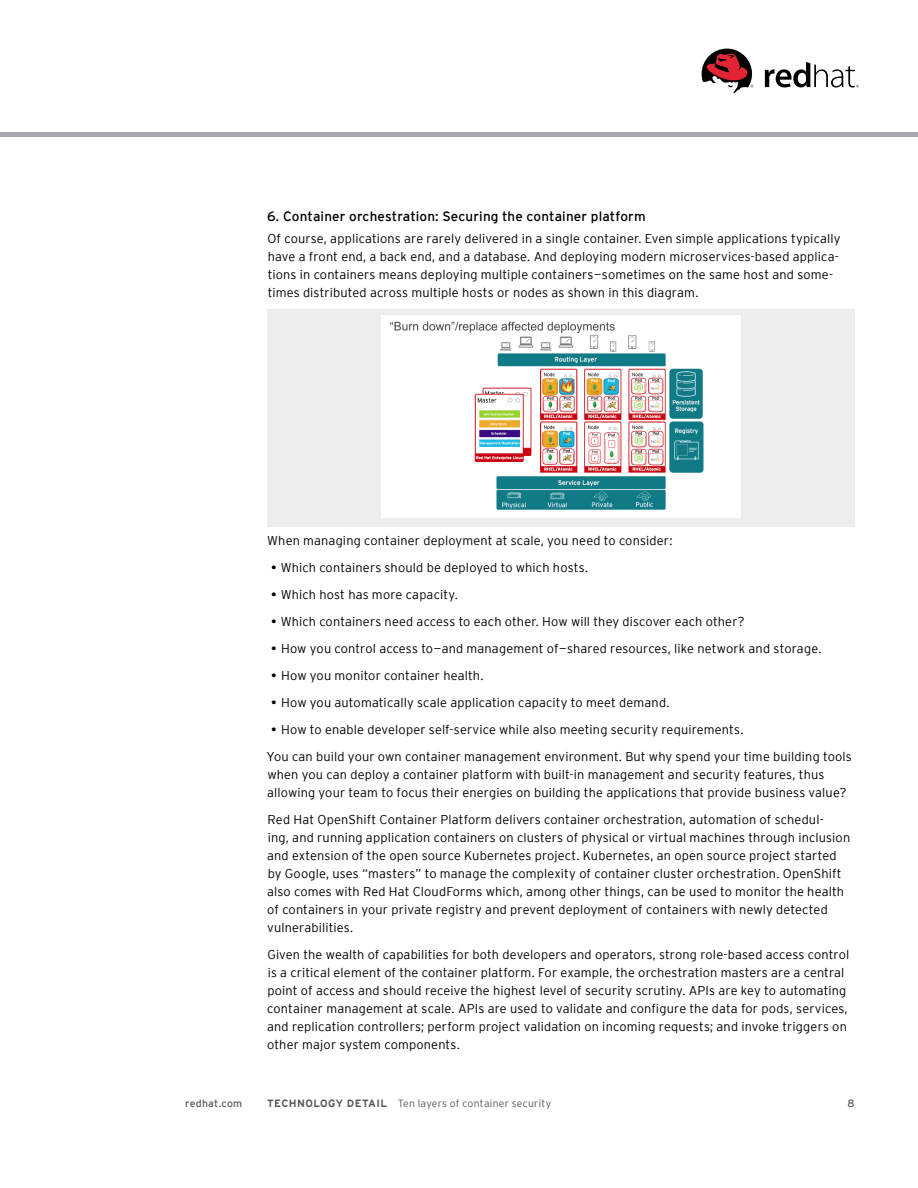
<style>
.page{position:relative;width:918px;height:1188px;background:#fff}
.page>*{position:absolute;margin:0;border:0;box-sizing:border-box;transform-origin:0 0}
.t1{font:13.5px "Interstate";letter-spacing:.01em;color:#000}
.t2{font:300 12.75px/18px "Interstate";letter-spacing:.01em;color:#000}
.t3{font:300 10.5px "Interstate";letter-spacing:.02em;color:#58595b}
.t4{font:10.5px "Interstate";letter-spacing:.02em;color:#58595b}
.s1{font-weight:400}
.s2{font-weight:700}
</style>
<div class="page">
<div style="left:267px;top:309px;width:588px;height:217px;background:#ededee"></div>
<img style="left:382px;top:315px;width:358px;height:202px">
<svg style="left:765px;top:62px;width:94px;height:25px"></svg>
<svg style="left:702px;top:49px;width:51px;height:45px"></svg>
<hr style="left:0;top:133px;width:918px;height:4px;background:#a7a9ac">
<p class="t1" style="left:267px;top:208px;width:380px">6. Container orchestration: Securing the container platform</p>
<p class="t2" style="left:267px;top:229px;width:575px">Of course, applications are rarely delivered in a single container. Even simple applications typically have a front end, a back end, and a database. And deploying modern microservices-based applica&shy;tions in containers means deploying multiple containers—sometimes on the same host and some&shy;times distributed across multiple hosts or nodes as shown in this diagram.</p>
<p class="t2" style="left:267px;top:531px;width:407px">When managing container deployment at scale, you need to consider:</p>
<p class="t2" style="left:271px;top:558px;width:319px"><span class="s1">•</span> Which containers should be deployed to which hosts.</p>
<p class="t2" style="left:271px;top:585px;width:188px"><span class="s1">•</span> Which host has more capacity.</p>
<p class="t2" style="left:271px;top:612px;width:475px"><span class="s1">•</span> Which containers need access to each other. How will they discover each other?</p>
<p class="t2" style="left:271px;top:639px;width:552px"><span class="s1">•</span> How you control access to—and management of—shared resources, like network and storage.</p>
<p class="t2" style="left:271px;top:666px;width:214px"><span class="s1">•</span> How you monitor container health.</p>
<p class="t2" style="left:271px;top:693px;width:400px"><span class="s1">•</span> How you automatically scale application capacity to meet demand.</p>
<p class="t2" style="left:267px;top:715px;width:587px;line-height:27px;text-indent:5px"><span class="s1">•</span> How to enable developer self-service while also meeting security requirements.<br>You can build your own container management environment. But why spend your time building tools</p>
<p class="t2" style="left:267px;top:765px;width:581px">when you can deploy a container platform with built-in management and security features, thus allowing your team to focus their energies on building the applications that provide business value?</p>
<p class="t2" style="left:267px;top:810px;width:585px">Red Hat OpenShift Container Platform delivers container orchestration, automation of schedul-<br>ing, and running application containers on clusters of physical or virtual machines through inclusion and extension of the open source Kubernetes project. Kubernetes, an open source project started by Google, uses “masters” to manage the complexity of container cluster orchestration. OpenShift also comes with Red Hat CloudForms which, among other things, can be used to monitor the health of containers in your private registry and prevent deployment of containers with newly detected vulnerabilities.</p>
<p class="t2" style="left:267px;top:945px;width:584px">Given the wealth of capabilities for both developers and operators, strong role-based access control is a critical element of the container platform. For example, the orchestration masters are a central point of access and should receive the highest level of security scrutiny. APIs are key to automating container management at scale. APIs are used to validate and configure the data for pods, services, and replication controllers; perform project validation on incoming requests; and invoke triggers on other major system components.</p>
<p class="t4" style="left:185px;top:1097px;width:59px">redhat.com</p>
<p class="t3" style="left:267px;top:1097px;width:286px"><span class="s2">TECHNOLOGY DETAIL</span> Ten layers of container security</p>
<p class="t4" style="left:848px;top:1097px;width:9px">8</p>
</div>
